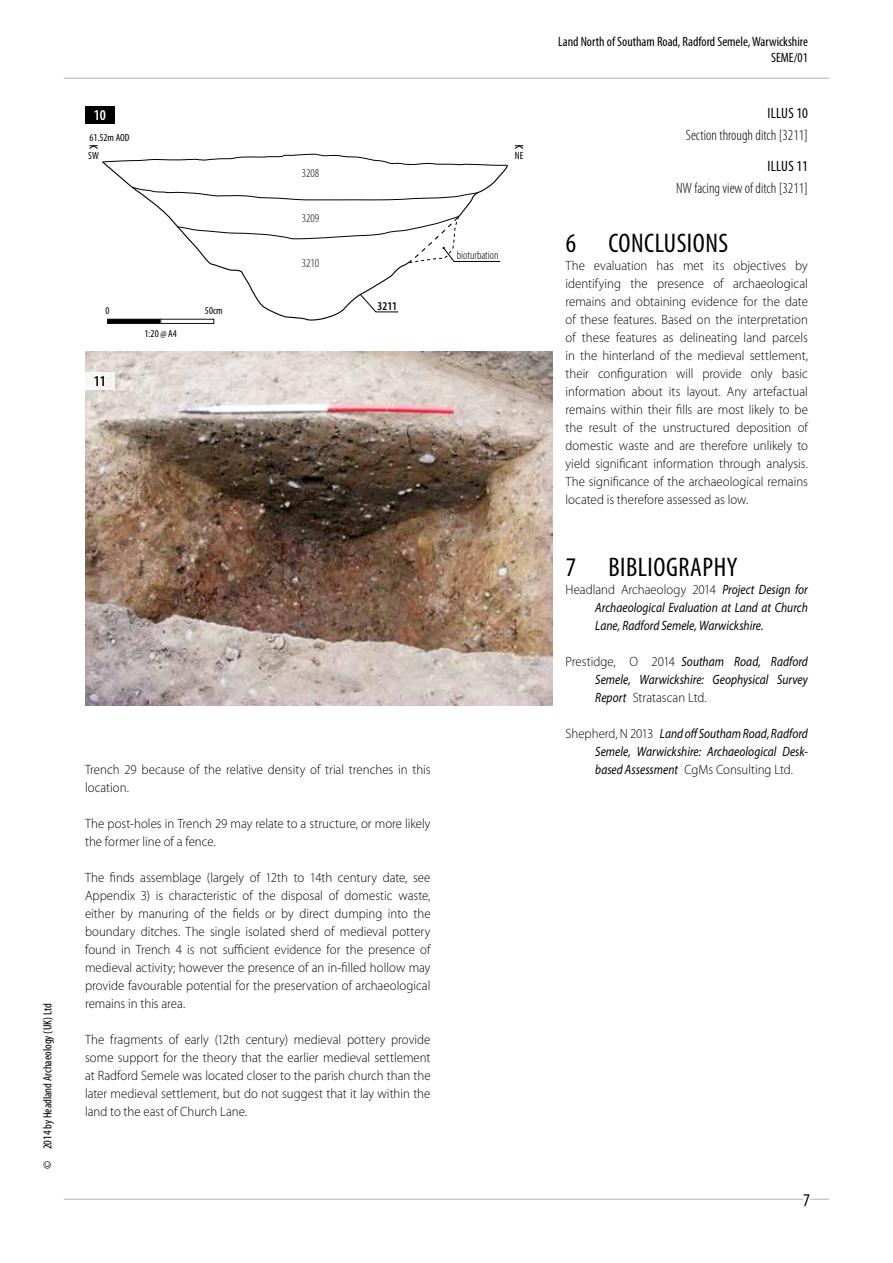
<style>
.page{position:relative;width:893px;height:1263px;background:#fff}
.page>*{position:absolute;margin:0;border:0;box-sizing:border-box;transform-origin:0 0}
.t1{font:condensed 27px "Myriad Pro";letter-spacing:.02em;color:#000}
.t2{font:condensed 18px "Myriad Pro";color:#000}
.t3{font:300 condensed 15px "Myriad Pro";color:#000}
.t4{font:condensed 15px "Myriad Pro";letter-spacing:.02em;color:#000}
.t5{font:600 condensed 15px "Myriad Pro";color:#fff}
.t6{font:600 condensed 15px "Myriad Pro";color:#000}
.t7{font:300 13.5px/18px "Myriad Pro";color:#000;text-align:justify;scale:.95 1}
.t8{font:italic 13.5px/18px "Myriad Pro";letter-spacing:.005em;color:#000;text-align:justify;scale:.85 1}
.t9{font:condensed 13.5px/16.2px "Myriad Pro";color:#000;text-align:right}
.t10{font:condensed 12px "Myriad Pro";color:#000}
.t11{font:300 condensed 12px "Myriad Pro";color:#000}
.t12{font:600 condensed 12px "Myriad Pro";color:#000}
.t13{font:condensed 10.5px/17.9px "Myriad Pro";color:#000}
.s1{font-weight:300;font-style:normal}
</style>
<div class="page">
<hr style="left:64px;top:78px;width:765px;height:1px;background:#b1b3b4">
<hr style="left:64px;top:1199px;width:765px;height:1px;background:#b1b3b4">
<div style="left:803px;top:1188px;width:7px;height:18px;background:#fff"></div>
<div style="left:107px;top:319px;width:54px;height:5px;border:1px solid #111211"></div>
<div style="left:161px;top:319px;width:53px;height:5px;border:1px solid #111211"></div>
<svg style="left:107px;top:265px;width:299px;height:57px"></svg>
<svg style="left:89px;top:145px;width:435px;height:120px"></svg>
<div style="left:85px;top:106px;width:30px;height:17px;background:#000"></div>
<img style="left:85px;top:351px;width:468px;height:354px">
<div style="left:85px;top:372px;width:30px;height:17px;background:#f7f6f4"></div>
<p class="t5" style="left:94px;top:106px;width:14px">10</p>
<p class="t13" style="left:88px;top:129px;width:43px">61.52m AOD<br>SW</p>
<p class="t13" style="left:106px;top:301px;width:6px">0</p>
<p class="t13" style="left:205px;top:301px;width:19px">50cm</p>
<p class="t13" style="left:145px;top:324px;width:34px">1:20 @ A4</p>
<p class="t6" style="left:94px;top:372px;width:14px">11</p>
<p class="t11" style="left:302px;top:166px;width:19px">3208</p>
<p class="t11" style="left:302px;top:210px;width:19px">3209</p>
<p class="t11" style="left:302px;top:256px;width:19px">3210</p>
<p class="t12" style="left:378px;top:298px;width:21px">3211</p>
<p class="t13" style="left:515px;top:147px;width:10px">NE</p>
<p class="t11" style="left:457px;top:248px;width:43px">bioturbation</p>
<p class="t10" style="left:40px;top:1169px;width:167px;rotate:-90deg">© 2014 by Headland Archaeology (UK) Ltd</p>
<p class="t7" style="left:85px;top:760px;width:365px">Trench 29 because of the relative density of trial trenches in this location.</p>
<p class="t7" style="left:85px;top:814px;width:365px">The post-holes in Trench 29 may relate to a structure, or more likely the former line of a fence.</p>
<p class="t7" style="left:85px;top:868px;width:365px">The finds assemblage (largely of 12th to 14th century date, see Appendix 3) is characteristic of the disposal of domestic waste, either by manuring of the fields or by direct dumping into the boundary ditches. The single isolated sherd of medieval pottery found in Trench 4 is not sufficient evidence for the presence of medieval activity; however the presence of an in-filled hollow may provide favourable potential for the preservation of archaeological remains in this area.</p>
<p class="t7" style="left:85px;top:1030px;width:365px">The fragments of early (12th century) medieval pottery provide some support for the theory that the earlier medieval settlement at Radford Semele was located closer to the parish church than the later medieval settlement, but do not suggest that it lay within the land to the east of Church Lane.</p>
<p class="t9" style="left:558px;top:34px;width:251px">Land North of Southam Road, Radford Semele, Warwickshire<br>SEME/01</p>
<p class="t4" style="left:768px;top:104px;width:42px">ILLUS 10</p>
<p class="t3" style="left:686px;top:126px;width:124px">Section through ditch [3211]</p>
<p class="t4" style="left:768px;top:157px;width:42px">ILLUS 11</p>
<p class="t3" style="left:676px;top:179px;width:133px">NW facing view of ditch [3211]</p>
<h1 class="t1" style="left:566px;top:227px;width:164px">6 CONCLUSIONS</h1>
<p class="t7" style="left:566px;top:256px;width:257px">The evaluation has met its objectives by identifying the presence of archaeological remains and obtaining evidence for the date of these features. Based on the interpretation of these features as delineating land parcels in the hinterland of the medieval settlement, their configuration will provide only basic information about its layout. Any artefactual remains within their fills are most likely to be the result of the unstructured deposition of domestic waste and are therefore unlikely to yield significant information through analysis.<br>The significance of the archaeological remains located is therefore assessed as low.</p>
<h1 class="t1" style="left:566px;top:551px;width:173px">7 BIBLIOGRAPHY</h1>
<p class="t8" style="left:595px;top:580px;width:252px;text-indent:-30px"><span class="s1">Headland Archaeology 2014</span> Project Design for Archaeological Evaluation at Land at Church Lane, Radford Semele, Warwickshire.</p>
<p class="t8" style="left:595px;top:652px;width:252px;text-indent:-30px"><span class="s1">Prestidge, O 2014</span> Southam Road, Radford Semele, Warwickshire: Geophysical Survey Report <span class="s1">Stratascan Ltd.</span></p>
<p class="t8" style="left:595px;top:724px;width:252px;text-indent:-30px"><span class="s1">Shepherd, N 2013</span> Land off Southam Road, Radford Semele, Warwickshire: Archaeological Desk&shy;based Assessment <span class="s1">CgMs Consulting Ltd.</span></p>
<h2 class="t2" style="left:803px;top:1189px;width:8px">7</h2>
</div>
